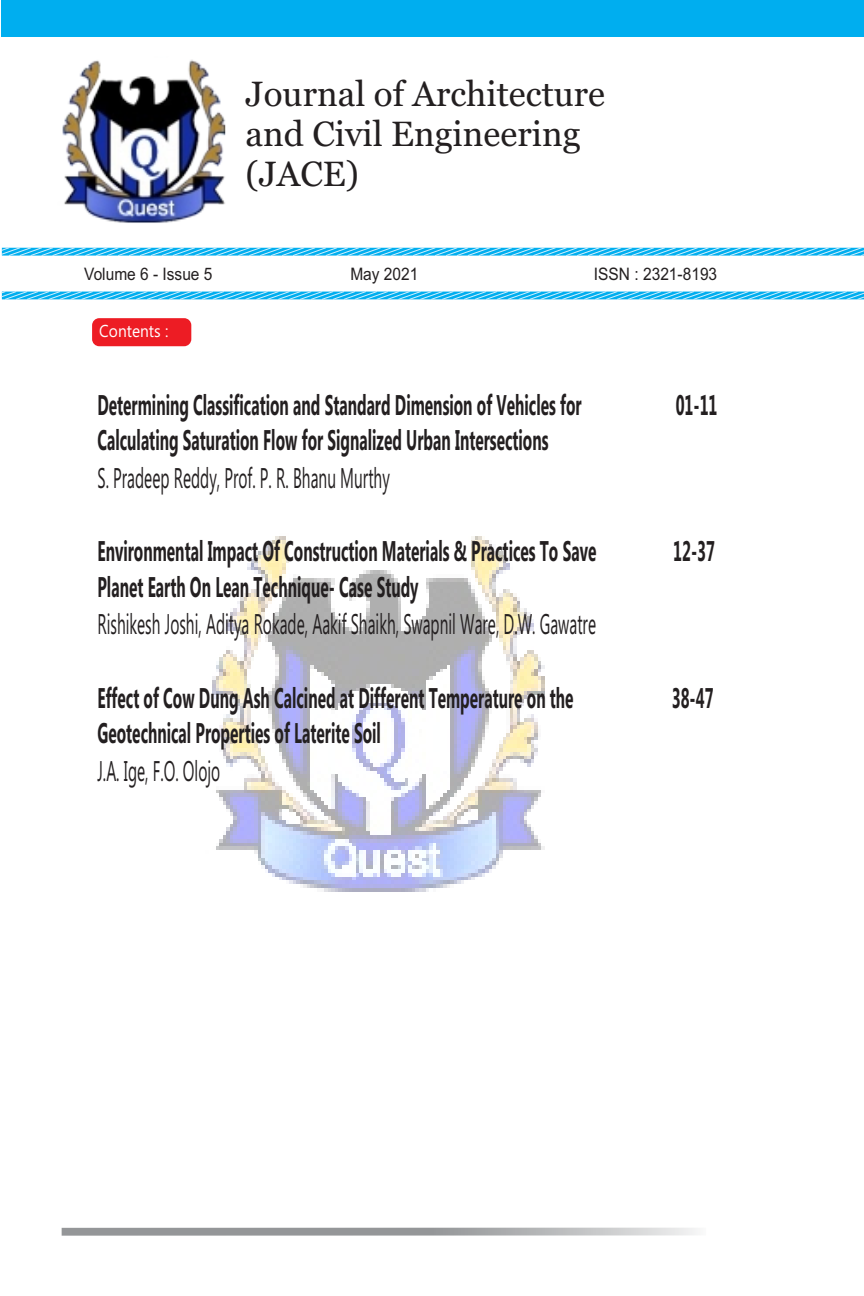
<style>
.page{position:relative;width:864px;height:1296px;background:#fff}
.page>*{position:absolute;margin:0;border:0;box-sizing:border-box;transform-origin:0 0}
.t1{font:35px/39.8px "Georgia";color:#231f20}
.t2{font:700 28.4px "Ebrima";color:#231f20;scale:.54 1}
.t3{font:28.4px "Ebrima";color:#231f20;scale:.54 1}
.t4{font:17.2px "Arial";color:#231f20;scale:.9 1}
.t5{font:17.2px "Ebrima";color:#fff;scale:.9 1}
</style>
<div class="page">
<div style="left:2px;top:0;width:862px;height:1296px;background:#00aeef"></div>
<div style="left:2px;top:293px;width:862px;height:1003px;background:#fff"></div>
<img style="left:212px;top:536px;width:333px;height:356px">
<div style="left:2px;top:37px;width:862px;height:262px;background:#fff"></div>
<div style="left:92px;top:318px;width:99px;height:28px;background:#ed1c24;border-radius:7px"></div>
<svg style="left:62px;top:1228px;width:635px;height:8px;background:#aaacad"></svg>
<svg style="left:1px;top:247px;width:863px;height:53px"></svg>
<img style="left:62px;top:60px;width:164px;height:163px">
<p class="t1" style="left:246px;top:77px;width:361px">Journal of Architecture and Civil Engineering (JACE)</p>
<p class="t4" style="left:84px;top:267px;width:144px">Volume 6 - Issue 5</p>
<p class="t4" style="left:350px;top:267px;width:77px">May 2021</p>
<p class="t4" style="left:594px;top:267px;width:138px">ISSN : 2321-8193</p>
<p class="t5" style="left:99px;top:325px;width:78px">Contents :</p>
<p class="t2" style="left:97px;top:394px;width:898px">Determining Classification and Standard Dimension of Vehicles for</p>
<p class="t2" style="left:676px;top:394px;width:79px">01-11</p>
<p class="t2" style="left:97px;top:429px;width:837px">Calculating Saturation Flow for Signalized Urban Intersections</p>
<p class="t3" style="left:97px;top:467px;width:543px">S. Pradeep Reddy, Prof. P. R. Bhanu Murthy</p>
<p class="t2" style="left:97px;top:540px;width:926px">Environmental Impact Of Construction Materials &amp; Practices To Save</p>
<p class="t2" style="left:673px;top:540px;width:79px">12-37</p>
<p class="t2" style="left:97px;top:576px;width:596px">Planet Earth On Lean Technique- Case Study</p>
<p class="t3" style="left:97px;top:614px;width:925px">Rishikesh Joshi, Aditya Rokade, Aakif Shaikh, Swapnil Ware, D.W. Gawatre</p>
<p class="t2" style="left:97px;top:687px;width:883px">Effect of Cow Dung Ash Calcined at Different Temperature on the</p>
<p class="t2" style="left:672px;top:687px;width:79px">38-47</p>
<p class="t2" style="left:97px;top:722px;width:527px">Geotechnical Properties of Laterite Soil</p>
<p class="t3" style="left:97px;top:760px;width:229px">J.A. Ige, F.O. Olojo</p>
</div>
